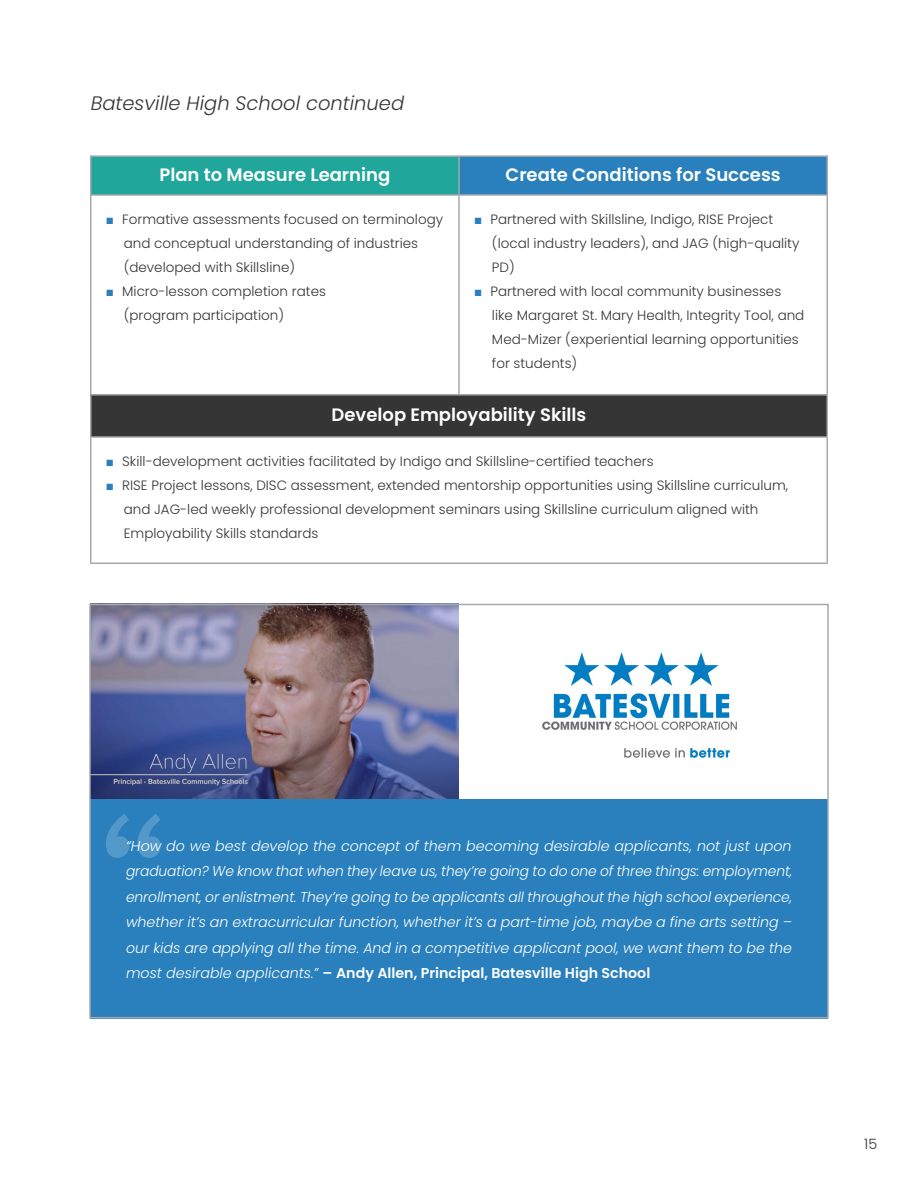
<style>
.page{position:relative;width:918px;height:1188px;background:#fff}
.page>*{position:absolute;margin:0;border:0;box-sizing:border-box;transform-origin:0 0}
.t1{font:italic 300 19.5px "Poppins";color:#353535}
.t2{font:600 18px "Poppins";color:#fff}
.t3{font:italic 300 14.25px/25.5px "Poppins";color:#fff;text-align:justify}
.t4{font:300 14.25px "Poppins";color:#353535}
.t5{font:300 13.5px/24px "Poppins";color:#353535}
.s1{font-family:"Arial";font-weight:900;color:#2980bd}
.s2{font-weight:600;font-style:normal}
</style>
<div class="page">
<div style="left:91px;top:156px;width:368px;height:39px;background:#21a69b"></div>
<div style="left:459px;top:156px;width:368px;height:39px;background:#2980bd"></div>
<div style="left:91px;top:395px;width:736px;height:42px;background:#353535"></div>
<hr style="left:90px;top:196px;width:2px;height:198px;background:#a7a9ac">
<hr style="left:458px;top:196px;width:2px;height:198px;background:#a7a9ac">
<hr style="left:826px;top:196px;width:2px;height:198px;background:#a7a9ac">
<hr style="left:90px;top:394px;width:369px;height:2px;background:#a7a9ac">
<hr style="left:90px;top:396px;width:2px;height:40px;background:#a7a9ac">
<hr style="left:459px;top:394px;width:369px;height:2px;background:#a7a9ac">
<hr style="left:826px;top:396px;width:2px;height:40px;background:#a7a9ac">
<hr style="left:90px;top:436px;width:369px;height:2px;background:#a7a9ac">
<hr style="left:90px;top:438px;width:2px;height:124px;background:#a7a9ac">
<hr style="left:459px;top:436px;width:369px;height:2px;background:#a7a9ac">
<hr style="left:826px;top:438px;width:2px;height:124px;background:#a7a9ac">
<hr style="left:90px;top:562px;width:369px;height:2px;background:#a7a9ac">
<hr style="left:459px;top:562px;width:369px;height:2px;background:#a7a9ac">
<hr style="left:90px;top:155px;width:369px;height:2px;background:#a7a9ac">
<hr style="left:90px;top:157px;width:2px;height:37px;background:#a7a9ac">
<hr style="left:459px;top:155px;width:369px;height:2px;background:#a7a9ac">
<hr style="left:458px;top:157px;width:2px;height:37px;background:#a7a9ac">
<hr style="left:826px;top:157px;width:2px;height:37px;background:#a7a9ac">
<hr style="left:90px;top:194px;width:369px;height:2px;background:#a7a9ac">
<hr style="left:459px;top:194px;width:369px;height:2px;background:#a7a9ac">
<img style="left:92px;top:607px;width:367px;height:192px">
<img style="left:542px;top:652px;width:195px;height:106px">
<div style="left:90px;top:799px;width:738px;height:219px;background:#2980bd"></div>
<svg style="left:106px;top:814px;width:55px;height:44px"></svg>
<div style="left:89px;top:604px;width:740px;height:414px;border:2px solid #a7a9ac"></div>
<h1 class="t1" style="left:91px;top:92px;width:315px">Batesville High School continued</h1>
<h2 class="t2" style="left:159px;top:164px;width:232px">Plan to Measure Learning</h2>
<h2 class="t2" style="left:506px;top:164px;width:277px">Create Conditions for Success</h2>
<p class="t5" style="left:124px;top:208px;width:321px;text-indent:-18px"><span class="s1">■</span> Formative assessments focused on terminology and conceptual understanding of industries (developed with Skillsline)</p>
<p class="t5" style="left:124px;top:280px;width:204px;text-indent:-18px"><span class="s1">■</span> Micro-lesson completion rates (program participation)</p>
<p class="t5" style="left:492px;top:208px;width:309px;text-indent:-18px"><span class="s1">■</span> Partnered with Skillsline, Indigo, RISE Project (local industry leaders), and JAG (high-quality<br>PD)</p>
<p class="t5" style="left:492px;top:280px;width:314px;text-indent:-18px"><span class="s1">■</span> Partnered with local community businesses like Margaret St. Mary Health, Integrity Tool, and Med-Mizer (experiential learning opportunities for students)</p>
<h2 class="t2" style="left:332px;top:404px;width:256px">Develop Employability Skills</h2>
<p class="t5" style="left:106px;top:450px;width:549px"><span class="s1">■</span> Skill-development activities facilitated by Indigo and Skillsline-certified teachers</p>
<p class="t5" style="left:124px;top:474px;width:666px;text-indent:-18px"><span class="s1">■</span> RISE Project lessons, DISC assessment, extended mentorship opportunities using Skillsline curriculum, and JAG-led weekly professional development seminars using Skillsline curriculum aligned with<br>Employability Skills standards</p>
<p class="t3" style="left:126px;top:833px;width:668px">“How do we best develop the concept of them becoming desirable applicants, not just upon graduation? We know that when they leave us, they’re going to do one of three things: employment, enrollment, or enlistment. They’re going to be applicants all throughout the high school experience, whether it’s an extracurricular function, whether it’s a part-time job, maybe a fine arts setting – our kids are applying all the time. And in a competitive applicant pool, we want them to be the most desirable applicants.” <span class="s2">– Andy Allen, Principal, Batesville High School</span></p>
<p class="t4" style="left:864px;top:1136px;width:14px">15</p>
</div>
